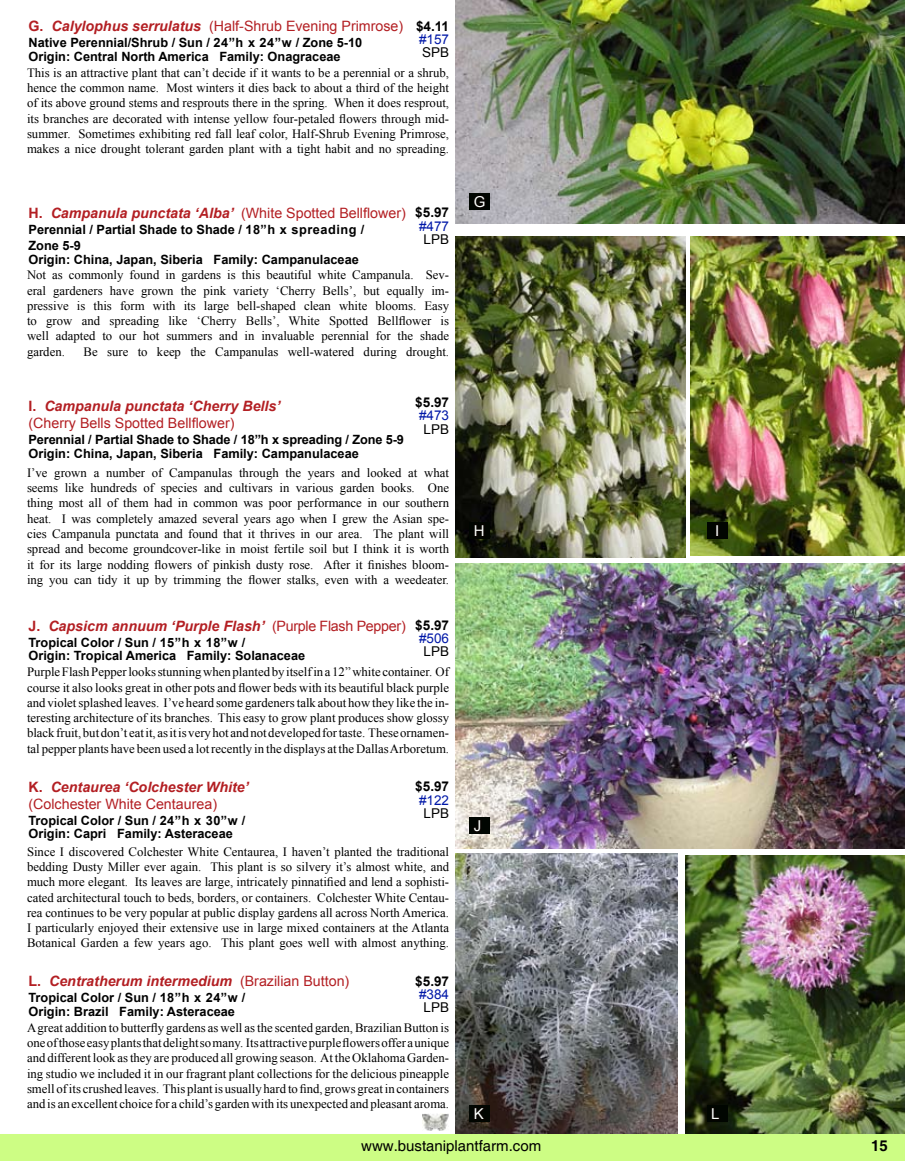
<style>
.page{position:relative;width:905px;height:1161px;background:#fff}
.page>*{position:absolute;margin:0;border:0;box-sizing:border-box;transform-origin:0 0}
.t1{font:15px "Helvetica";color:#000}
.t2{font:15px "Arial";color:#fcfffc}
.t3{font:700 15px "Helvetica";color:#000}
.t4{font:italic 700 14.25px/17.1px "Arial";color:#b31f23}
.t5{font:14.25px "Arial";color:#b31f23}
.t6{font:700 13.5px "Arial";color:#000}
.t7{font:13.5px "Arial";color:#0018a8}
.t8{font:13.5px "Arial";color:#000}
.t9{font:12.75px/15.3px "Times New Roman";color:#000;text-align:justify}
.t10{font:700 12.75px/13.2px "Arial";color:#000}
.s1{font-weight:700}
.s2{font-weight:700;font-style:italic}
.s3{font-style:normal}
.s4{font-weight:400;font-style:normal}
</style>
<div class="page">
<div style="left:0;top:1134px;width:904px;height:27px;background:#cdfd84"></div>
<img style="left:456px;top:0;width:448px;height:224px">
<img style="left:456px;top:237px;width:229px;height:320px">
<img style="left:690px;top:237px;width:214px;height:318px">
<img style="left:456px;top:563px;width:448px;height:286px">
<img style="left:456px;top:854px;width:221px;height:280px">
<img style="left:685px;top:855px;width:219px;height:279px">
<img style="left:423px;top:1114px;width:25px;height:17px">
<div style="left:470px;top:194px;width:20px;height:16px;background:#010601"></div>
<svg style="left:471px;top:193px;width:17px;height:18px"></svg>
<div style="left:706px;top:522px;width:21px;height:17px;background:#010601"></div>
<div style="left:706px;top:1106px;width:21px;height:16px;background:#010601"></div>
<div style="left:470px;top:818px;width:20px;height:16px;background:#010601"></div>
<svg style="left:471px;top:834px;width:13px;height:1px"></svg>
<div style="left:470px;top:522px;width:20px;height:17px;background:#010601"></div>
<div style="left:470px;top:1106px;width:20px;height:16px;background:#010601"></div>
<svg style="left:490px;top:1106px;width:1px;height:16px"></svg>
<p class="t6" style="left:416px;top:17px;width:35px">$4.11</p>
<p class="t7" style="left:419px;top:30px;width:32px">#157</p>
<p class="t8" style="left:422px;top:43px;width:29px">SPB</p>
<p class="t5" style="left:28px;top:17px;width:376px"><span class="s1">G.</span> <span class="s2">Calylophus serrulatus</span> (Half-Shrub Evening Primrose)</p>
<p class="t10" style="left:28px;top:37px;width:335px">Native Perennial/Shrub / Sun / 24”h x 24”w / Zone 5-10<br>Origin: Central North America Family: Onagraceae</p>
<p class="t9" style="left:27px;top:65px;width:423px">This is an attractive plant that can’t decide if it wants to be a perennial or a shrub, hence the common name. Most winters it dies back to about a third of the height of its above ground stems and resprouts there in the spring. When it does resprout, its branches are decorated with intense yellow four-petaled flowers through mid&shy;summer. Sometimes exhibiting red fall leaf color, Half-Shrub Evening Primrose, makes a nice drought tolerant garden plant with a tight habit and no spreading.</p>
<p class="t6" style="left:415px;top:204px;width:35px">$5.97</p>
<p class="t7" style="left:419px;top:217px;width:32px">#477</p>
<p class="t8" style="left:423px;top:230px;width:27px">LPB</p>
<p class="t5" style="left:28px;top:204px;width:379px"><span class="s1">H.</span> <span class="s2">Campanula punctata ‘Alba’</span> (White Spotted Bellflower)</p>
<p class="t10" style="left:28px;top:222px;width:337px;line-height:16.2px">Perennial / Partial Shade to Shade / 18”h x spreading /<br>Zone 5-9</p>
<p class="t10" style="left:28px;top:253px;width:332px">Origin: China, Japan, Siberia Family: Campanulaceae</p>
<p class="t9" style="left:27px;top:267px;width:423px">Not as commonly found in gardens is this beautiful white Campanula. Sev&shy;eral gardeners have grown the pink variety ‘Cherry Bells’, but equally im&shy;pressive is this form with its large bell-shaped clean white blooms. Easy to grow and spreading like ‘Cherry Bells’, White Spotted Bellflower is well adapted to our hot summers and in invaluable perennial for the shade garden.</p>
<p class="t9" style="left:84px;top:344px;width:367px">Be sure to keep the Campanulas well-watered during drought.</p>
<p class="t6" style="left:415px;top:394px;width:35px">$5.97</p>
<p class="t7" style="left:419px;top:407px;width:32px">#473</p>
<p class="t8" style="left:423px;top:420px;width:27px">LPB</p>
<p class="t4" style="left:28px;top:398px;width:253px"><span class="s3">I.</span> Campanula punctata ‘Cherry Bells’ <span class="s4">(Cherry Bells Spotted Bellflower)</span></p>
<p class="t10" style="left:28px;top:434px;width:377px">Perennial / Partial Shade to Shade / 18”h x spreading / Zone 5-9<br>Origin: China, Japan, Siberia Family: Campanulaceae</p>
<p class="t9" style="left:27px;top:465px;width:423px">I’ve grown a number of Campanulas through the years and looked at what seems like hundreds of species and cultivars in various garden books. One thing most all of them had in common was poor performance in our southern heat. I was completely amazed several years ago when I grew the Asian spe&shy;cies Campanula punctata and found that it thrives in our area. The plant will spread and become groundcover-like in moist fertile soil but I think it is worth it for its large nodding flowers of pinkish dusty rose. After it finishes bloom&shy;ing you can tidy it up by trimming the flower stalks, even with a weedeater.</p>
<p class="t6" style="left:415px;top:616px;width:35px">$5.97</p>
<p class="t7" style="left:419px;top:630px;width:32px">#506</p>
<p class="t8" style="left:423px;top:643px;width:27px">LPB</p>
<p class="t4" style="left:28px;top:618px;width:379px"><span class="s3">J.</span> Capsicm annuum ‘Purple Flash’ <span class="s4">(Purple Flash Pepper)</span></p>
<p class="t10" style="left:28px;top:636px;width:278px">Tropical Color / Sun / 15”h x 18”w /<br>Origin: Tropical America Family: Solanaceae</p>
<p class="t9" style="left:27px;top:664px;width:423px">Purple Flash Pepper looks stunning when planted by itself in a 12” white container. Of course it also looks great in other pots and flower beds with its beautiful black purple and violet splashed leaves. I’ve heard some gardeners talk about how they like the in&shy;teresting architecture of its branches. This easy to grow plant produces show glossy black fruit, but don’t eat it, as it is very hot and not developed for taste. These ornamen&shy;tal pepper plants have been used a lot recently in the displays at the Dallas Arboretum.</p>
<p class="t6" style="left:415px;top:778px;width:35px">$5.97</p>
<p class="t7" style="left:419px;top:791px;width:32px">#122</p>
<p class="t8" style="left:423px;top:804px;width:27px">LPB</p>
<p class="t4" style="left:28px;top:779px;width:222px"><span class="s3">K.</span> Centaurea ‘Colchester White’ <span class="s4">(Colchester White Centaurea)</span></p>
<p class="t10" style="left:28px;top:815px;width:218px">Tropical Color / Sun / 24”h x 30”w /<br>Origin: Capri Family: Asteraceae</p>
<p class="t9" style="left:27px;top:844px;width:423px">Since I discovered Colchester White Centaurea, I haven’t planted the traditional bedding Dusty Miller ever again. This plant is so silvery it’s almost white, and much more elegant. Its leaves are large, intricately pinnatified and lend a sophisti&shy;cated architectural touch to beds, borders, or containers. Colchester White Centau&shy;rea continues to be very popular at public display gardens all across North America.<br>I particularly enjoyed their extensive use in large mixed containers at the Atlanta Botanical Garden a few years ago. This plant goes well with almost anything.</p>
<p class="t6" style="left:415px;top:972px;width:35px">$5.97</p>
<p class="t7" style="left:419px;top:985px;width:32px">#384</p>
<p class="t8" style="left:423px;top:998px;width:27px">LPB</p>
<p class="t4" style="left:28px;top:973px;width:322px"><span class="s3">L.</span> Centratherum intermedium <span class="s4">(Brazilian Button)</span></p>
<p class="t10" style="left:28px;top:992px;width:218px">Tropical Color / Sun / 18”h x 24”w /<br>Origin: Brazil Family: Asteraceae</p>
<p class="t9" style="left:27px;top:1020px;width:423px">A great addition to butterfly gardens as well as the scented garden, Brazilian Button is one of those easy plants that delight so many. Its attractive purple flowers offer a unique and different look as they are produced all growing season. At the Oklahoma Garden&shy;ing studio we included it in our fragrant plant collections for the delicious pineapple smell of its crushed leaves. This plant is usually hard to find, grows great in containers and is an excellent choice for a child’s garden with its unexpected and pleasant aroma.</p>
<p class="t2" style="left:474px;top:192px;width:13px">G</p>
<p class="t2" style="left:474px;top:521px;width:12px">H</p>
<p class="t2" style="left:474px;top:816px;width:9px">J</p>
<p class="t2" style="left:474px;top:1104px;width:12px">K</p>
<p class="t2" style="left:715px;top:521px;width:6px">I</p>
<p class="t2" style="left:711px;top:1104px;width:10px">L</p>
<p class="t1" style="left:361px;top:1137px;width:182px">www.bustaniplantfarm.com</p>
<p class="t3" style="left:871px;top:1136px;width:18px">15</p>
</div>
